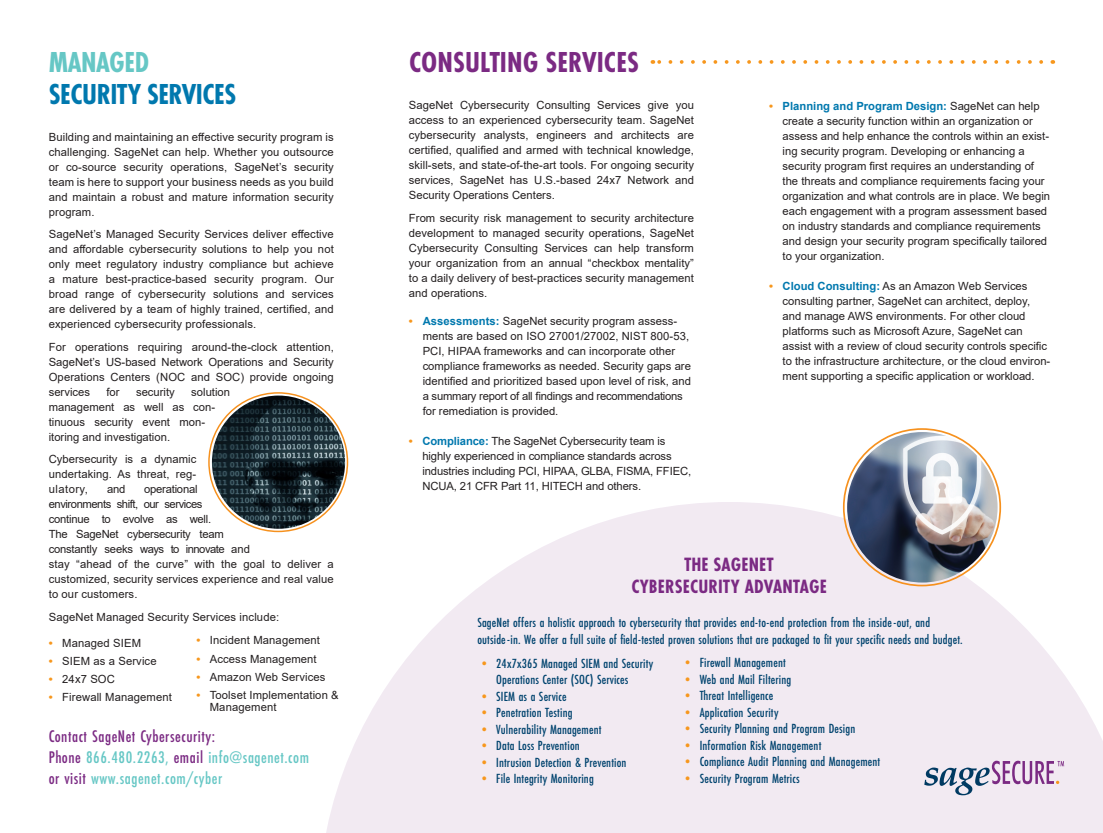
<style>
.page{position:relative;width:1103px;height:833px;background:#fff}
.page>*{position:absolute;margin:0;border:0;box-sizing:border-box;transform-origin:0 0}
.t1{font:700 30px/32.5px "Futura PT Cond";letter-spacing:-.015em;color:#0078ae}
.Title2{font:700 30px "Futura PT Cond";letter-spacing:.005em;color:#7b2a83}
.Call_Out2-Title{font:700 20px/22.5px "Futura PT Cond";letter-spacing:.01em;color:#7b2a83;text-align:center}
.Subhead{font:500 17.5px/21.2px "Futura PT Cond";letter-spacing:.03em;color:#66c7c5}
.Call_Out2{font:500 13.75px/16.2px "Futura PT Cond";letter-spacing:.01em;color:#00436e}
.Body{font:11.25px/15px "Arial";color:#231f20;text-align:justify}
.Body-2{font:11.25px/15px "Arial";letter-spacing:-.02em;color:#231f20}
.s1{color:#66c7c5}
.s2{font-weight:700;color:#f7971d}
.s3{color:#7b2a83}
.s4{font-weight:700;color:#0078ae}
.s5{color:#f7971d}
</style>
<div class="page">
<svg style="left:318px;top:502px;width:784px;height:330px;fill:#f2eaf2"></svg>
<img style="left:212px;top:395px;width:133px;height:133px;border-radius:67px">
<img style="left:847px;top:432px;width:150px;height:150px;border-radius:75px">
<svg style="left:652px;top:60px;width:389px;height:4px"></svg>
<svg style="left:924px;top:760px;width:140px;height:35px;background:#c5bbd1"></svg>
<p class="t1" style="left:49px;top:45px;width:189px"><span class="s1">MANAGED<br></span>SECURITY SERVICES</p>
<p class="Body" style="left:49px;top:129px;width:286px">Building and maintaining an effective security program is challenging. SageNet can help. Whether you outsource or co-source security operations, SageNet’s security team is here to support your business needs as you build and maintain a robust and mature information security program.</p>
<p class="Body" style="left:49px;top:227px;width:286px">SageNet’s Managed Security Services deliver effective and affordable cybersecurity solutions to help you not only meet regulatory industry compliance but achieve a mature best-practice-based security program. Our broad range of cybersecurity solutions and services are delivered by a team of highly trained, certified, and experienced cybersecurity professionals.</p>
<p class="Body" style="left:49px;top:339px;width:286px">For operations requiring around-the-clock attention, SageNet’s US-based Network Operations and Security Operations Centers (NOC and SOC) provide ongoing services</p>
<p class="Body" style="left:106px;top:384px;width:15px">for</p>
<p class="Body" style="left:136px;top:384px;width:40px">security</p>
<p class="Body" style="left:49px;top:384px;width:183px;text-align:left;text-indent:142px">solution management as well as con&shy;tinuous security event mon&shy;itoring and investigation.</p>
<p class="Body" style="left:49px;top:452px;width:149px">Cybersecurity is a dynamic undertaking. As threat, reg&shy;ulatory,</p>
<p class="Body-2" style="left:49px;top:482px;width:286px;text-indent:95px">operational<br>environments shift, our services<br>continue to evolve as well.<br>The SageNet cybersecurity team<br>constantly seeks ways to innovate and<br>stay “ahead of the curve” with the goal to deliver a customized, security services experience and real value to our customers.</p>
<p class="Body" style="left:49px;top:609px;width:232px">SageNet Managed Security Services include:</p>
<p class="Body" style="left:49px;top:635px;width:94px"><span class="s2">•</span> Managed SIEM</p>
<p class="Body" style="left:49px;top:653px;width:109px"><span class="s2">•</span> SIEM as a Service</p>
<p class="Body" style="left:49px;top:671px;width:68px"><span class="s2">•</span> 24x7 SOC</p>
<p class="Body" style="left:49px;top:689px;width:125px"><span class="s2">•</span> Firewall Management</p>
<p class="Body" style="left:107px;top:482px;width:20px">and</p>
<p class="Body" style="left:196px;top:632px;width:125px"><span class="s2">•</span> Incident Management</p>
<p class="Body" style="left:196px;top:651px;width:122px"><span class="s2">•</span> Access Management</p>
<p class="Body" style="left:196px;top:669px;width:131px"><span class="s2">•</span> Amazon Web Services</p>
<p class="Body" style="left:210px;top:688px;width:130px;line-height:12.5px;text-indent:-14px"><span class="s2">•</span> Toolset Implementation &amp;<br>Management</p>
<p class="Subhead" style="left:49px;top:725px;width:262px"><span class="s3">Contact SageNet Cybersecurity:<br>Phone</span> 866.480.2263, <span class="s3">email</span> info@sagenet.com <span class="s3">or visit</span> www.sagenet.com/cyber</p>
<p class="Title2" style="left:409px;top:44px;width:231px">CONSULTING SERVICES</p>
<p class="Body" style="left:409px;top:98px;width:286px">SageNet Cybersecurity Consulting Services give you access to an experienced cybersecurity team. SageNet cybersecurity analysts, engineers and architects are certified, qualified and armed with technical knowledge, skill-sets, and state-of-the-art tools. For ongoing security services, SageNet has U.S.-based 24x7 Network and Security Operations Centers.</p>
<p class="Body" style="left:409px;top:210px;width:286px">From security risk management to security architecture development to managed security operations, SageNet Cybersecurity Consulting Services can help transform your organization from an annual “checkbox mentality” to a daily delivery of best-practices security management and operations.</p>
<p class="Body" style="left:422px;top:313px;width:270px;text-align:left;text-indent:-14px"><span class="s2">•</span> <span class="s4">Assessments:</span> SageNet security program assess&shy;ments are based on ISO 27001/27002, NIST 800-53, PCI, HIPAA frameworks and can incorporate other compliance frameworks as needed. Security gaps are identified and prioritized based upon level of risk, and a summary report of all findings and recommendations for remediation is provided.</p>
<p class="Body" style="left:422px;top:433px;width:270px;text-align:left;text-indent:-13px"><span class="s2">•</span> <span class="s4">Compliance:</span> The SageNet Cybersecurity team is highly experienced in compliance standards across industries including PCI, HIPAA, GLBA, FISMA, FFIEC, NCUA, 21 CFR Part 11, HITECH and others.</p>
<p class="Body" style="left:782px;top:98px;width:269px;text-align:left;text-indent:-13px"><span class="s2">•</span> <span class="s4">Planning and Program Design:</span> SageNet can help create a security function within an organization or assess and help enhance the controls within an exist&shy;ing security program. Developing or enhancing a security program first requires an understanding of the threats and compliance requirements facing your organization and what controls are in place. We begin each engagement with a program assessment based on industry standards and compliance requirements and design your security program specifically tailored to your organization.</p>
<p class="Body" style="left:782px;top:278px;width:269px;text-align:left;text-indent:-13px"><span class="s2">•</span> <span class="s4">Cloud Consulting:</span> As an Amazon Web Services consulting partner, SageNet can architect, deploy, and manage AWS environments. For other cloud platforms such as Microsoft Azure, SageNet can assist with a review of cloud security controls specific to the infrastructure architecture, or the cloud environ&shy;ment supporting a specific application or workload.</p>
<p class="Call_Out2-Title" style="left:631px;top:552px;width:197px">THE SAGENET<br>CYBERSECURITY ADVANTAGE</p>
<p class="Call_Out2" style="left:477px;top:614px;width:487px">SageNet offers a holistic approach to cybersecurity that provides end-to-end protection from the inside-out, and outside-in. We offer a full suite of field-tested proven solutions that are packaged to fit your specific needs and budget.</p>
<p class="Call_Out2" style="left:477px;top:654px;width:177px;text-align:center"><span class="s5">•</span> 24x7x365 Managed SIEM and Security<br>Operations Center (SOC) Services</p>
<p class="Call_Out2" style="left:477px;top:687px;width:91px"><span class="s5">•</span> SIEM as a Service</p>
<p class="Call_Out2" style="left:477px;top:704px;width:97px"><span class="s5">•</span> Penetration Testing</p>
<p class="Call_Out2" style="left:477px;top:720px;width:126px"><span class="s5">•</span> Vulnerability Management</p>
<p class="Call_Out2" style="left:477px;top:737px;width:104px"><span class="s5">•</span> Data Loss Prevention</p>
<p class="Call_Out2" style="left:477px;top:753px;width:151px"><span class="s5">•</span> Intrusion Detection &amp; Prevention</p>
<p class="Call_Out2" style="left:477px;top:770px;width:118px"><span class="s5">•</span> File Integrity Monitoring</p>
<p class="Call_Out2" style="left:681px;top:654px;width:106px"><span class="s5">•</span> Firewall Management</p>
<p class="Call_Out2" style="left:681px;top:670px;width:112px"><span class="s5">•</span> Web and Mail Filtering</p>
<p class="Call_Out2" style="left:681px;top:687px;width:94px"><span class="s5">•</span> Threat Intelligence</p>
<p class="Call_Out2" style="left:681px;top:703px;width:99px"><span class="s5">•</span> Application Security</p>
<p class="Call_Out2" style="left:681px;top:720px;width:176px"><span class="s5">•</span> Security Planning and Program Design</p>
<p class="Call_Out2" style="left:681px;top:736px;width:142px"><span class="s5">•</span> Information Risk Management</p>
<p class="Call_Out2" style="left:681px;top:753px;width:201px"><span class="s5">•</span> Compliance Audit Planning and Management</p>
<p class="Call_Out2" style="left:681px;top:769px;width:120px"><span class="s5">•</span> Security Program Metrics</p>
</div>
